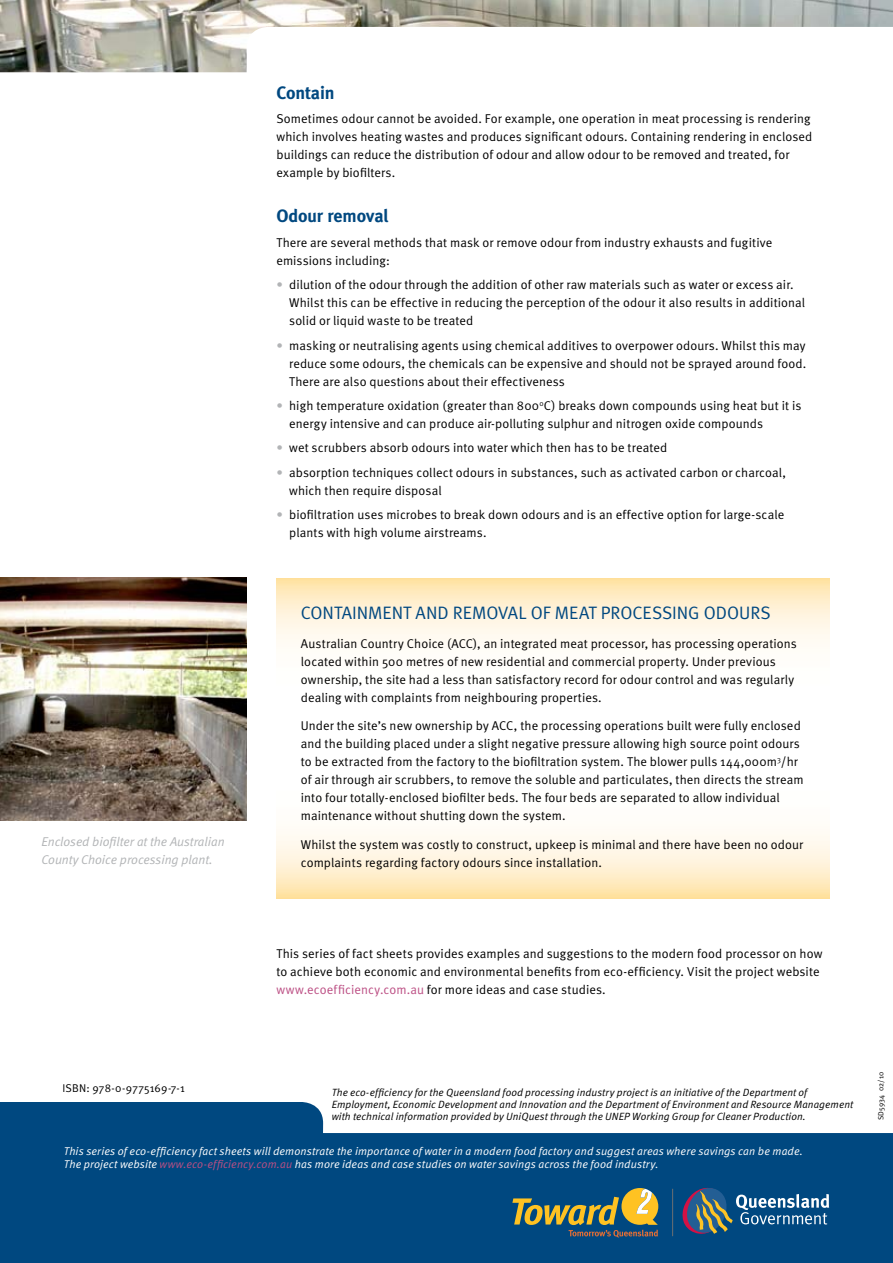
<style>
.page{position:relative;width:893px;height:1263px;background:#fff}
.page>*{position:absolute;margin:0;border:0;box-sizing:border-box;transform-origin:0 0}
.t1{font:18px "Meta Normal";letter-spacing:.005em;color:#004880}
.t2{font:700 18px "Meta Plus";letter-spacing:-.01em;color:#004880}
.t3{font:12.75px/18px "Meta Normal";letter-spacing:.01em;color:#000}
.t4{font:italic 12.75px/18px "Meta Normal";color:#b2b4b6}
.t5{font:italic 11.25px/13.5px "Meta Normal";letter-spacing:.01em;color:#fff}
.t6{font:11.25px "Meta Normal";letter-spacing:.015em;color:#000}
.t7{font:italic 10.5px/12px "Meta Normal";letter-spacing:.01em;color:#000}
.t8{font:7.5px "Meta Normal";letter-spacing:.02em;color:#000}
.s1{color:#b2b4b6}
.s2{color:#bc4f84}
</style>
<div class="page">
<img style="left:0;top:0;width:893px;height:72px">
<img style="left:0;top:578px;width:247px;height:242px">
<svg style="left:0;top:1102px;width:893px;height:161px;background:#236191"></svg>
<svg style="left:512px;top:1188px;width:146px;height:49px;background:#5c7363"></svg>
<svg style="left:680px;top:1184px;width:149px;height:53px;background:#326389"></svg>
<hr style="left:672px;top:1189px;width:1px;height:47px;background:#6d6f71">
<svg style="left:276px;top:578px;width:553px;height:321px"></svg>
<p class="t4" style="left:41px;top:832px;width:185px">Enclosed biofilter at the Australian<br>County Choice processing plant.</p>
<h1 class="t2" style="left:276px;top:82px;width:60px">Contain</h1>
<p class="t3" style="left:276px;top:110px;width:537px">Sometimes odour cannot be avoided. For example, one operation in meat processing is rendering which involves heating wastes and produces significant odours. Containing rendering in enclosed buildings can reduce the distribution of odour and allow odour to be removed and treated, for example by biofilters.</p>
<h1 class="t2" style="left:276px;top:206px;width:114px">Odour removal</h1>
<p class="t3" style="left:276px;top:233px;width:498px">There are several methods that mask or remove odour from industry exhausts and fugitive emissions including:</p>
<p class="t3" style="left:289px;top:276px;width:518px;text-indent:-13px"><span class="s1">•</span> dilution of the odour through the addition of other raw materials such as water or excess air.<br>Whilst this can be effective in reducing the perception of the odour it also results in additional solid or liquid waste to be treated</p>
<p class="t3" style="left:289px;top:336px;width:519px;text-align:justify;text-indent:-13px"><span class="s1">•</span> masking or neutralising agents using chemical additives to overpower odours. Whilst this may reduce some odours, the chemicals can be expensive and should not be sprayed around food.<br>There are also questions about their effectiveness</p>
<p class="t3" style="left:289px;top:396px;width:514px;text-indent:-13px"><span class="s1">•</span> high temperature oxidation (greater than 800<sup>0</sup>C) breaks down compounds using heat but it is energy intensive and can produce air-polluting sulphur and nitrogen oxide compounds</p>
<p class="t3" style="left:276px;top:439px;width:392px"><span class="s1">•</span> wet scrubbers absorb odours into water which then has to be treated</p>
<p class="t3" style="left:289px;top:463px;width:498px;text-indent:-13px"><span class="s1">•</span> absorption techniques collect odours in substances, such as activated carbon or charcoal, which then require disposal</p>
<p class="t3" style="left:289px;top:505px;width:497px;text-indent:-13px"><span class="s1">•</span> biofiltration uses microbes to break down odours and is an effective option for large-scale plants with high volume airstreams.</p>
<h1 class="t1" style="left:301px;top:602px;width:174px">Co ntai nment and remova</h1>
<h1 class="t1" style="left:518px;top:602px;width:49px">l of mea</h1>
<h1 class="t1" style="left:588px;top:602px;width:63px">t processi</h1>
<h1 class="t1" style="left:677px;top:602px;width:94px">ng odours</h1>
<p class="t3" style="left:301px;top:634px;width:498px">Australian Country Choice (ACC), an integrated meat processor, has processing operations located within 500 metres of new residential and commercial property. U nder previous ownership, the site had a less than satisfactory record for odour control and was regularly dealing with complaints from neighbouring properties.</p>
<p class="t3" style="left:301px;top:717px;width:504px">U nder the site’s new ownership by ACC, the processing operations built were fully enclosed and the building placed under a slight negative pressure allowing high source point odours to be extracted from the factory to the biofiltration system. The blower pulls 144,000m<sup>3</sup>/hr of air through air scrubbers, to remove the soluble and particulates, then directs the stream into four totally-enclosed biofilter beds. The four beds are separated to allow individual maintenance without shutting down the system.</p>
<p class="t3" style="left:301px;top:835px;width:504px">Whilst the system was costly to construct, upkeep is minimal and there have been no odour complaints regarding factory odours since installation.</p>
<p class="t3" style="left:276px;top:945px;width:548px">This series of fact sheets provides examples and suggestions to the modern food processor on how to achieve both economic and environmental benefits from eco-efficiency. Visit the project website <span class="s2">www.ecoefficiency.com.au</span> for more ideas and case studies.</p>
<p class="t6" style="left:63px;top:1081px;width:124px">ISBN : 978-0-9775169-7-1</p>
<p class="t7" style="left:332px;top:1087px;width:523px">The eco-efficiency for the Queensland food processing industry project is an initiative of the Department of<br>Employment, Economic Development and Innovation and the Department of Environment and Resource Management with technical information provided by UniQuest through the UNEP Working Group for Cleaner Production.</p>
<p class="t5" style="left:64px;top:1144px;width:741px">This series of eco-efficiency fact sheets will demonstrate the importance of water in a modern food factory and suggest areas where savings can be made.<br>The project website <span class="s2">www.eco-efficiency.com.au</span> has more ideas and case studies on water savings across the food industry.</p>
<p class="t8" style="left:876px;top:1120px;width:50px;rotate:-90deg">SD5934 02/10</p>
</div>
